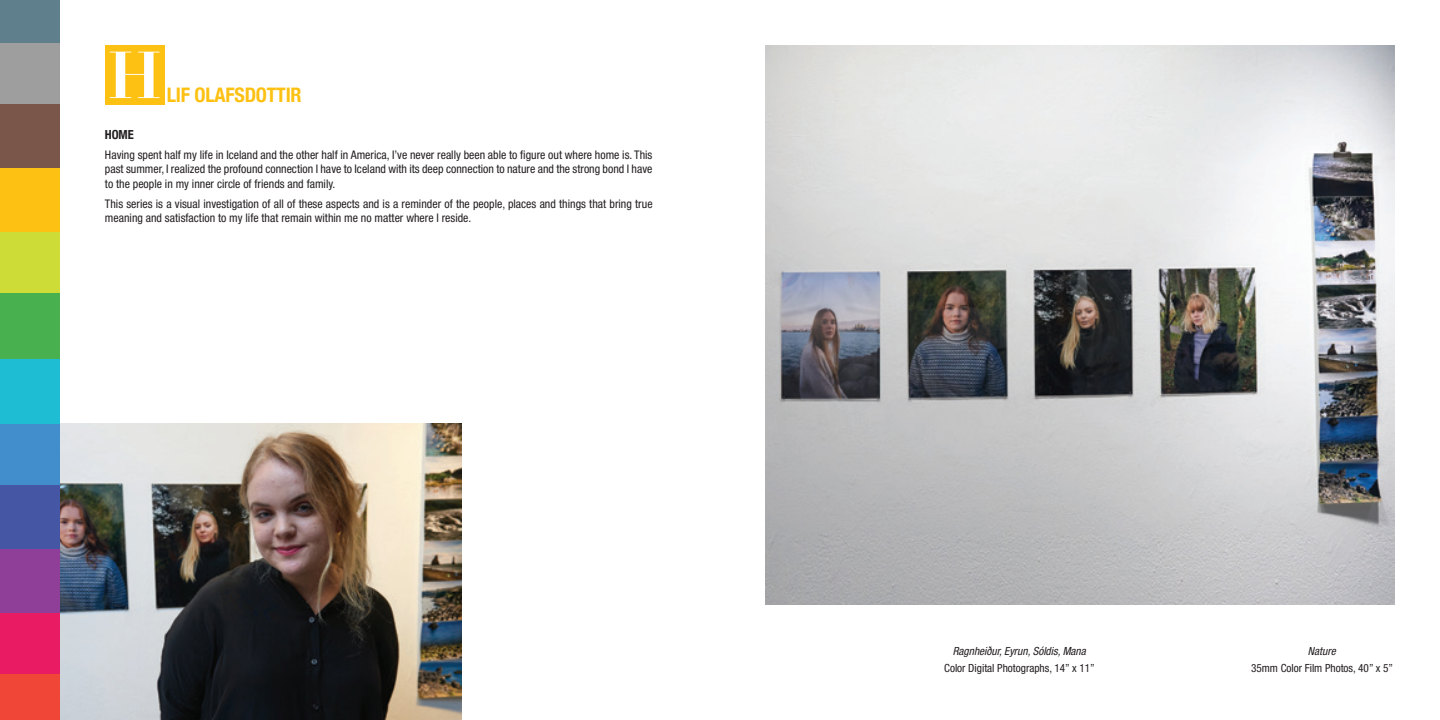
<style>
.page{position:relative;width:1440px;height:720px;background:#fff}
.page>*{position:absolute;margin:0;border:0;box-sizing:border-box;transform-origin:0 0}
.t1{font:700 65.12px "Didot";color:#fff}
.t2{font:700 condensed 20px "Helvetica Neue";letter-spacing:-.01em;color:#fdc113}
.t3{font:700 condensed 12.5px "Helvetica Neue";color:#231f20}
.t4{font:condensed 11.88px/14.4px "Helvetica Neue";color:#231f20;text-align:justify}
.t5{font:condensed 11.25px "Helvetica Neue";color:#231f20}
.t6{font:italic condensed 11.25px "Helvetica Neue";color:#231f20}
</style>
<div class="page">
<img style="left:59px;top:424px;width:402px;height:296px">
<div style="left:0;top:549px;width:59px;height:64px;background:#8f3f97"></div>
<div style="left:0;top:484px;width:59px;height:65px;background:#4556a4"></div>
<div style="left:0;top:293px;width:59px;height:66px;background:#48b04f"></div>
<div style="left:0;top:104px;width:59px;height:64px;background:#795649"></div>
<div style="left:0;top:43px;width:59px;height:61px;background:#9e9e9e"></div>
<div style="left:0;top:0;width:59px;height:43px;background:#607f8c"></div>
<div style="left:0;top:168px;width:59px;height:64px;background:#fdc113"></div>
<div style="left:0;top:232px;width:59px;height:61px;background:#cddc36"></div>
<div style="left:0;top:424px;width:59px;height:60px;background:#428ecc"></div>
<div style="left:0;top:359px;width:59px;height:65px;background:#1ebdd4"></div>
<div style="left:0;top:674px;width:59px;height:46px;background:#ef4637"></div>
<div style="left:105px;top:46px;width:59px;height:59px;background:#fdc113"></div>
<div style="left:0;top:613px;width:59px;height:61px;background:#e91c63"></div>
<img style="left:765px;top:45px;width:630px;height:560px">
<p class="t1" style="left:108px;top:34px;width:56px">H</p>
<p class="t2" style="left:167px;top:78px;width:136px">LIF OLAFSDOTTIR</p>
<p class="t3" style="left:105px;top:124px;width:30px">HOME</p>
<p class="t4" style="left:105px;top:148px;width:549px">Having spent half my life in Iceland and the other half in America, I’ve never really been able to figure out where home is. This past summer, I realized the profound connection I have to Iceland with its deep connection to nature and the strong bond I have to the people in my inner circle of friends and family.</p>
<p class="t4" style="left:105px;top:196px;width:549px">This series is a visual investigation of all of these aspects and is a reminder of the people, places and things that bring true meaning and satisfaction to my life that remain within me no matter where I reside.</p>
<p class="t6" style="left:953px;top:645px;width:135px">Ragnheiður, Eyrun, Sóldis, Mana</p>
<p class="t5" style="left:944px;top:661px;width:152px">Color Digital Photographs, 14” x 11”</p>
<p class="t6" style="left:1308px;top:645px;width:29px">Nature</p>
<p class="t5" style="left:1251px;top:661px;width:144px">35mm Color Film Photos, 40” x 5”</p>
</div>
